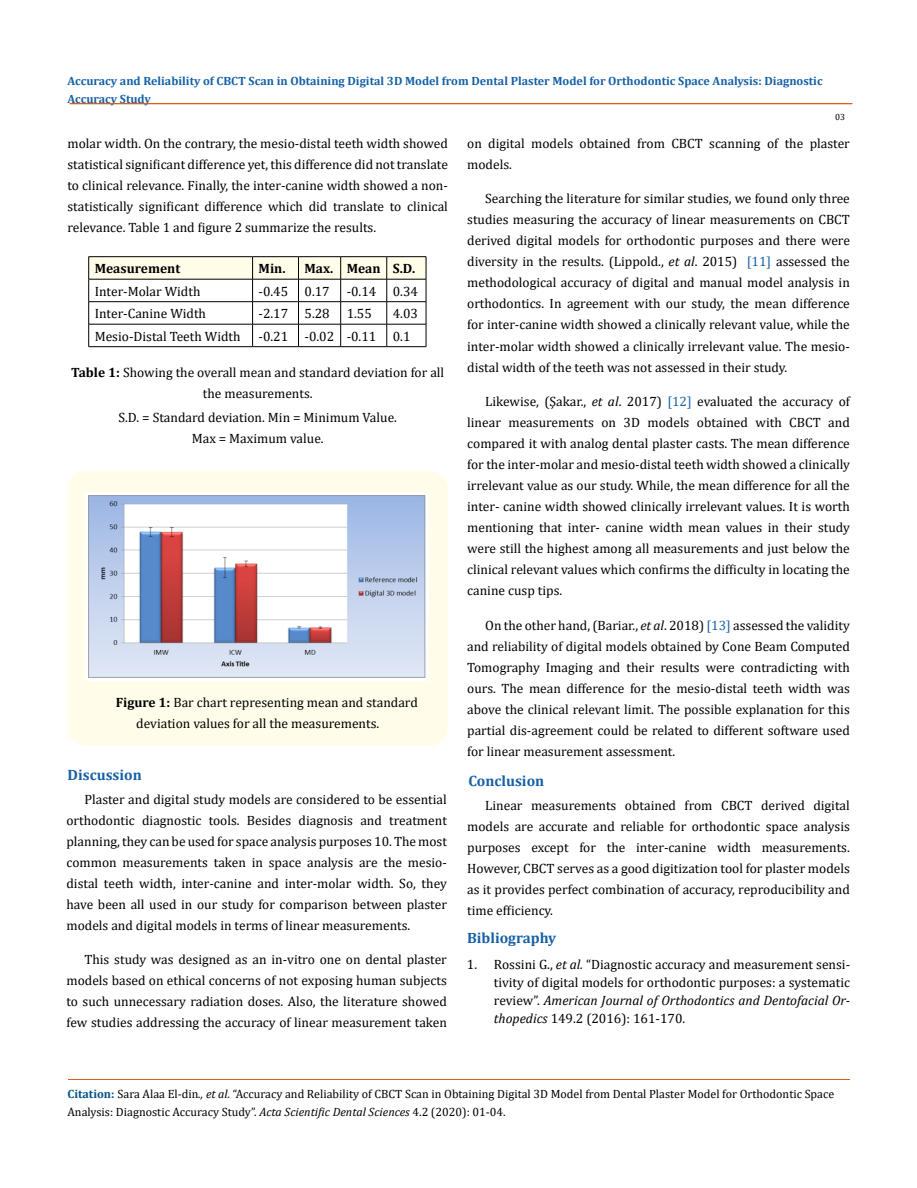
<style>
.page{position:relative;width:917px;height:1188px;background:#fff}
.page>*{position:absolute;margin:0;border:0;box-sizing:border-box;transform-origin:0 0}
.t1{font:700 15px "Cambria";color:#1560a6}
.t2{font:13.5px/21px "Cambria";color:#000;text-align:justify}
.t3{font:700 13.5px "Cambria";color:#000}
.t4{font:12px/18px "Cambria";color:#000}
.t5{font:700 12px/18px "Cambria";color:#1560a6}
.t6{font:9px "Cambria";color:#000}
.s1{font-weight:700}
.s2{font-style:italic}
.s3{color:#1560a6}
.s4{font-weight:700;color:#035089}
</style>
<div class="page">
<hr style="left:88px;top:256px;width:164px;height:1px;background:#000">
<hr style="left:252px;top:256px;width:46px;height:1px;background:#000">
<hr style="left:298px;top:256px;width:42px;height:1px;background:#000">
<hr style="left:340px;top:256px;width:47px;height:1px;background:#000">
<hr style="left:387px;top:256px;width:39px;height:1px;background:#000">
<svg style="left:88px;top:257px;width:339px;height:90px"></svg>
<hr style="left:88px;top:346px;width:164px;height:1px;background:#000">
<hr style="left:252px;top:346px;width:46px;height:1px;background:#000">
<hr style="left:298px;top:346px;width:42px;height:1px;background:#000">
<hr style="left:340px;top:346px;width:47px;height:1px;background:#000">
<hr style="left:387px;top:346px;width:39px;height:1px;background:#000">
<div style="left:67px;top:471px;width:381px;height:275px;background:#fffde9;border-radius:18px"></div>
<img style="left:85px;top:493px;width:343px;height:187px">
<hr style="left:70px;top:104px;width:782px;height:1px;background:#e05d1a">
<div style="left:70px;top:103px;width:782px;height:1px;border:1px solid #e05d1a"></div>
<hr style="left:68px;top:1079px;width:782px;height:1px;background:#e05d1a">
<p class="t5" style="left:67px;top:71px;width:756px">Accuracy and Reliability of CBCT Scan in Obtaining Digital 3D Model from Dental Plaster Model for Orthodontic Space Analysis: Diagnostic<br>Accuracy Study</p>
<p class="t2" style="left:67px;top:133px;width:382px">molar width. On the contrary, the mesio-distal teeth width showed statistical significant difference yet, this difference did not translate to clinical relevance. Finally, the inter-canine width showed a non&shy;statistically significant difference which did translate to clinical relevance. Table 1 and figure 2 summarize the results.</p>
<p class="t3" style="left:95px;top:259px;width:87px">Measurement</p>
<p class="t3" style="left:258px;top:259px;width:28px">Min.</p>
<p class="t3" style="left:304px;top:259px;width:112px">Max. Mean S.D.</p>
<p class="t2" style="left:95px;top:281px;width:107px">Inter-Molar Width</p>
<p class="t2" style="left:258px;top:281px;width:73px">-0.45 0.17</p>
<p class="t2" style="left:346px;top:281px;width:73px">-0.14 0.34</p>
<p class="t2" style="left:95px;top:303px;width:113px">Inter-Canine Width</p>
<p class="t2" style="left:258px;top:303px;width:73px">-2.17 5.28</p>
<p class="t2" style="left:346px;top:303px;width:27px">1.55</p>
<p class="t2" style="left:393px;top:303px;width:27px">4.03</p>
<p class="t2" style="left:95px;top:326px;width:147px">Mesio-Distal Teeth Width</p>
<p class="t2" style="left:258px;top:326px;width:153px">-0.21 -0.02 -0.11 0.1</p>
<p class="t2" style="left:71px;top:361px;width:374px;text-align:center"><span class="s1">Table 1:</span> Showing the overall mean and standard deviation for all the measurements.</p>
<p class="t2" style="left:118px;top:406px;width:280px;text-align:center">S.D. = Standard deviation. Min = Minimum Value.<br>Max = Maximum value.</p>
<p class="t6" style="left:835px;top:112px;width:11px">03</p>
<p class="t2" style="left:467px;top:133px;width:384px">on digital models obtained from CBCT scanning of the plaster models.</p>
<p class="t2" style="left:467px;top:188px;width:384px;text-indent:18px">Searching the literature for similar studies, we found only three studies measuring the accuracy of linear measurements on CBCT derived digital models for orthodontic purposes and there were diversity in the results. (Lippold., <span class="s2">et al</span>. 2015) <span class="s3">[11]</span> assessed the methodological accuracy of digital and manual model analysis in orthodontics. In agreement with our study, the mean difference for inter-canine width showed a clinically relevant value, while the inter-molar width showed a clinically irrelevant value. The mesio&shy;distal width of the teeth was not assessed in their study.</p>
<p class="t2" style="left:467px;top:391px;width:384px;text-indent:18px">Likewise, (Şakar., <span class="s2">et al</span>. 2017) <span class="s3">[12]</span> evaluated the accuracy of linear measurements on 3D models obtained with CBCT and compared it with analog dental plaster casts. The mean difference for the inter-molar and mesio-distal teeth width showed a clinically irrelevant value as our study. While, the mean difference for all the inter- canine width showed clinically irrelevant values. It is worth mentioning that inter- canine width mean values in their study were still the highest among all measurements and just below the clinical relevant values which confirms the difficulty in locating the canine cusp tips.</p>
<p class="t2" style="left:467px;top:614px;width:384px;text-indent:18px">On the other hand, (Bariar., <span class="s2">et al</span>. 2018) <span class="s3">[13]</span> assessed the validity and reliability of digital models obtained by Cone Beam Computed Tomography Imaging and their results were contradicting with ours. The mean difference for the mesio-distal teeth width was above the clinical relevant limit. The possible explanation for this partial dis-agreement could be related to different software used for linear measurement assessment.</p>
<p class="t2" style="left:136px;top:692px;width:283px;text-indent:-21px"><span class="s1">Figure 1:</span> Bar chart representing mean and standard deviation values for all the measurements.</p>
<p class="t1" style="left:68px;top:764px;width:76px">Discussion</p>
<p class="t2" style="left:66px;top:789px;width:382px;text-indent:18px">Plaster and digital study models are considered to be essential orthodontic diagnostic tools. Besides diagnosis and treatment planning, they can be used for space analysis purposes 10. The most common measurements taken in space analysis are the mesio&shy;distal teeth width, inter-canine and inter-molar width. So, they have been all used in our study for comparison between plaster models and digital models in terms of linear measurements.</p>
<p class="t2" style="left:66px;top:949px;width:382px;text-indent:18px">This study was designed as an in-vitro one on dental plaster models based on ethical concerns of not exposing human subjects to such unnecessary radiation doses. Also, the literature showed few studies addressing the accuracy of linear measurement taken</p>
<p class="t1" style="left:468px;top:770px;width:77px">Conclusion</p>
<p class="t2" style="left:467px;top:795px;width:384px;text-indent:18px">Linear measurements obtained from CBCT derived digital models are accurate and reliable for orthodontic space analysis purposes except for the inter-canine width measurements.<br>However, CBCT serves as a good digitization tool for plaster models as it provides perfect combination of accuracy, reproducibility and time efficiency.</p>
<p class="t1" style="left:467px;top:927px;width:91px">Bibliography</p>
<p class="t2" style="left:494px;top:955px;width:358px;line-height:18px;text-indent:-27px">1. Rossini G., <span class="s2">et al.</span> “Diagnostic accuracy and measurement sensi&shy;tivity of digital models for orthodontic purposes: a systematic review”. <span class="s2">American Journal of Orthodontics and Dentofacial Or&shy;thopedics</span> 149.2 (2016): 161-170.</p>
<p class="t4" style="left:67px;top:1085px;width:768px"><span class="s4">Citation:</span> Sara Alaa El-din<span class="s2">., et al.</span> “Accuracy and Reliability of CBCT Scan in Obtaining Digital 3D Model from Dental Plaster Model for Orthodontic Space<br>Analysis: Diagnostic Accuracy Study”. <span class="s2">Acta Scientific Dental Sciences</span> 4.2 (2020): 01-04.</p>
</div>
